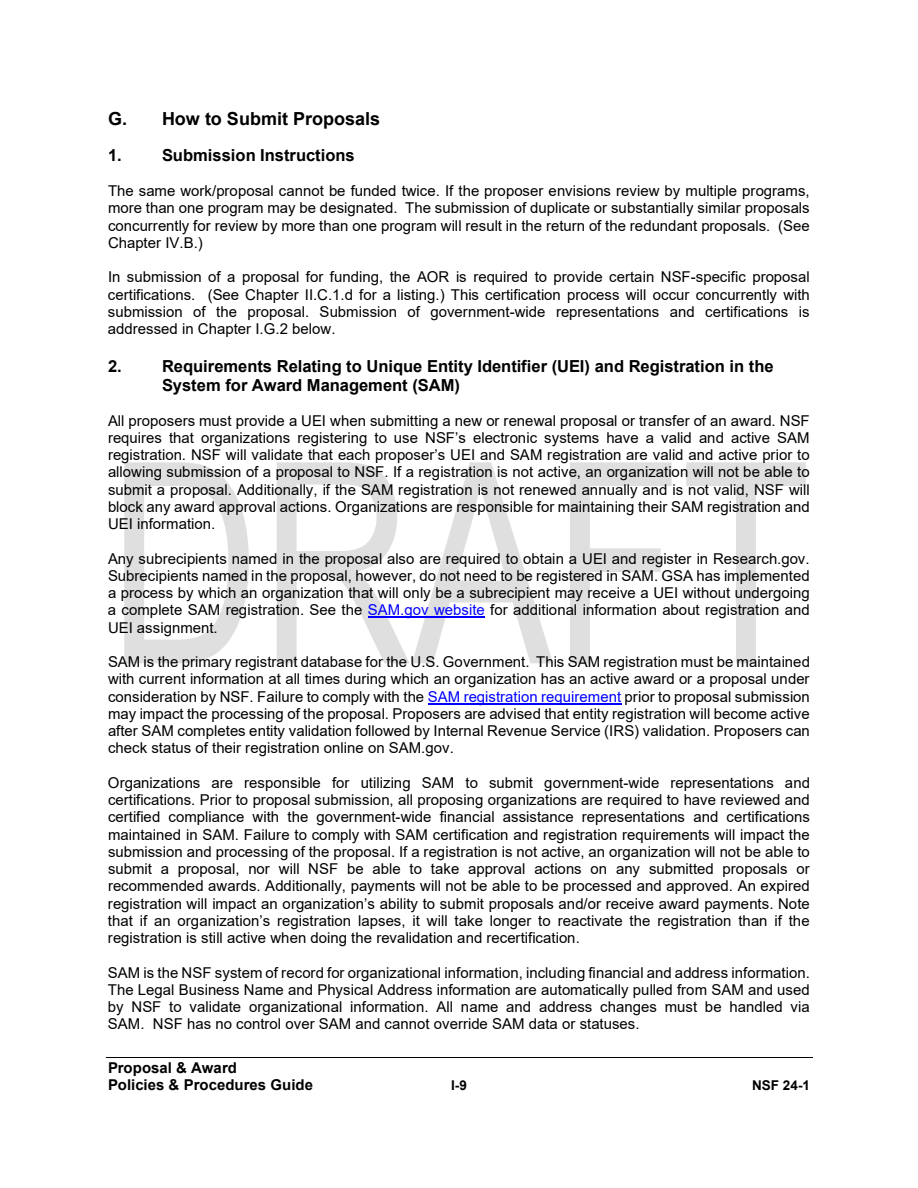
<style>
.page{position:relative;width:918px;height:1188px;background:#fff}
.page>*{position:absolute;margin:0;border:0;box-sizing:border-box;transform-origin:0 0}
.t1{font:700 18px "Arial";color:#000}
.t2{font:700 16.5px/18.9px "Arial";color:#000}
.t3{font:15px/17.2px "Arial";color:#000;text-align:justify}
.t4{font:700 15px/17.2px "Arial";letter-spacing:.005em;color:#000}
.t5{font:700 13.5px "Arial";color:#000}
.s1{color:#00f}
</style>
<div class="page">
<svg style="left:124px;top:462px;width:125px;height:201px"></svg>
<svg style="left:277px;top:462px;width:276px;height:201px"></svg>
<svg style="left:570px;top:462px;width:102px;height:201px"></svg>
<svg style="left:686px;top:462px;width:120px;height:201px"></svg>
<hr style="left:106px;top:1057px;width:706px;height:1px;background:#000">
<hr style="left:368px;top:617px;width:117px;height:1px;background:#00f">
<hr style="left:428px;top:703px;width:193px;height:1px;background:#00f">
<p class="t1" style="left:108px;top:106px;width:274px">G. How to Submit Proposals</p>
<p class="t2" style="left:108px;top:146px;width:15px">1.</p>
<p class="t2" style="left:162px;top:146px;width:194px">Submission Instructions</p>
<p class="t3" style="left:108px;top:182px;width:703px">The same work/proposal cannot be funded twice. If the proposer envisions review by multiple programs, more than one program may be designated. The submission of duplicate or substantially similar proposals concurrently for review by more than one program will result in the return of the redundant proposals. (See Chapter IV.B.)</p>
<p class="t3" style="left:108px;top:268px;width:703px">In submission of a proposal for funding, the AOR is required to provide certain NSF-specific proposal certifications. (See Chapter II.C.1.d for a listing.) This certification process will occur concurrently with submission of the proposal. Submission of government-wide representations and certifications is addressed in Chapter I.G.2 below.</p>
<p class="t2" style="left:108px;top:357px;width:15px">2.</p>
<p class="t2" style="left:162px;top:357px;width:613px">Requirements Relating to Unique Entity Identifier (UEI) and Registration in the<br>System for Award Management (SAM)</p>
<p class="t3" style="left:108px;top:412px;width:703px">All proposers must provide a UEI when submitting a new or renewal proposal or transfer of an award. NSF requires that organizations registering to use NSF’s electronic systems have a valid and active SAM registration. NSF will validate that each proposer’s UEI and SAM registration are valid and active prior to allowing submission of a proposal to NSF. If a registration is not active, an organization will not be able to submit a proposal. Additionally, if the SAM registration is not renewed annually and is not valid, NSF will block any award approval actions. Organizations are responsible for maintaining their SAM registration and UEI information.</p>
<p class="t3" style="left:108px;top:550px;width:703px">Any subrecipients named in the proposal also are required to obtain a UEI and register in Research.gov.<br>Subrecipients named in the proposal, however, do not need to be registered in SAM. GSA has implemented a process by which an organization that will only be a subrecipient may receive a UEI without undergoing a complete SAM registration. See the <span class="s1">SAM.gov website</span> for additional information about registration and UEI assignment.</p>
<p class="t3" style="left:108px;top:653px;width:703px">SAM is the primary registrant database for the U.S. Government. This SAM registration must be maintained with current information at all times during which an organization has an active award or a proposal under consideration by NSF. Failure to comply with the <span class="s1">SAM registration requirement</span> prior to proposal submission may impact the processing of the proposal. Proposers are advised that entity registration will become active after SAM completes entity validation followed by Internal Revenue Service (IRS) validation. Proposers can check status of their registration online on SAM.gov.</p>
<p class="t3" style="left:108px;top:774px;width:704px">Organizations are responsible for utilizing SAM to submit government-wide representations and certifications. Prior to proposal submission, all proposing organizations are required to have reviewed and certified compliance with the government-wide financial assistance representations and certifications maintained in SAM. Failure to comply with SAM certification and registration requirements will impact the submission and processing of the proposal. If a registration is not active, an organization will not be able to submit a proposal, nor will NSF be able to take approval actions on any submitted proposals or recommended awards. Additionally, payments will not be able to be processed and approved. An expired registration will impact an organization’s ability to submit proposals and/or receive award payments. Note that if an organization’s registration lapses, it will take longer to reactivate the registration than if the registration is still active when doing the revalidation and recertification.</p>
<p class="t3" style="left:108px;top:964px;width:703px">SAM is the NSF system of record for organizational information, including financial and address information.<br>The Legal Business Name and Physical Address information are automatically pulled from SAM and used by NSF to validate organizational information. All name and address changes must be handled via SAM. NSF has no control over SAM and cannot override SAM data or statuses.</p>
<p class="t4" style="left:108px;top:1059px;width:207px">Proposal &amp; Award<br>Policies &amp; Procedures Guide</p>
<p class="t5" style="left:451px;top:1076px;width:17px">I-9</p>
<p class="t5" style="left:752px;top:1076px;width:59px">NSF 24-1</p>
</div>
